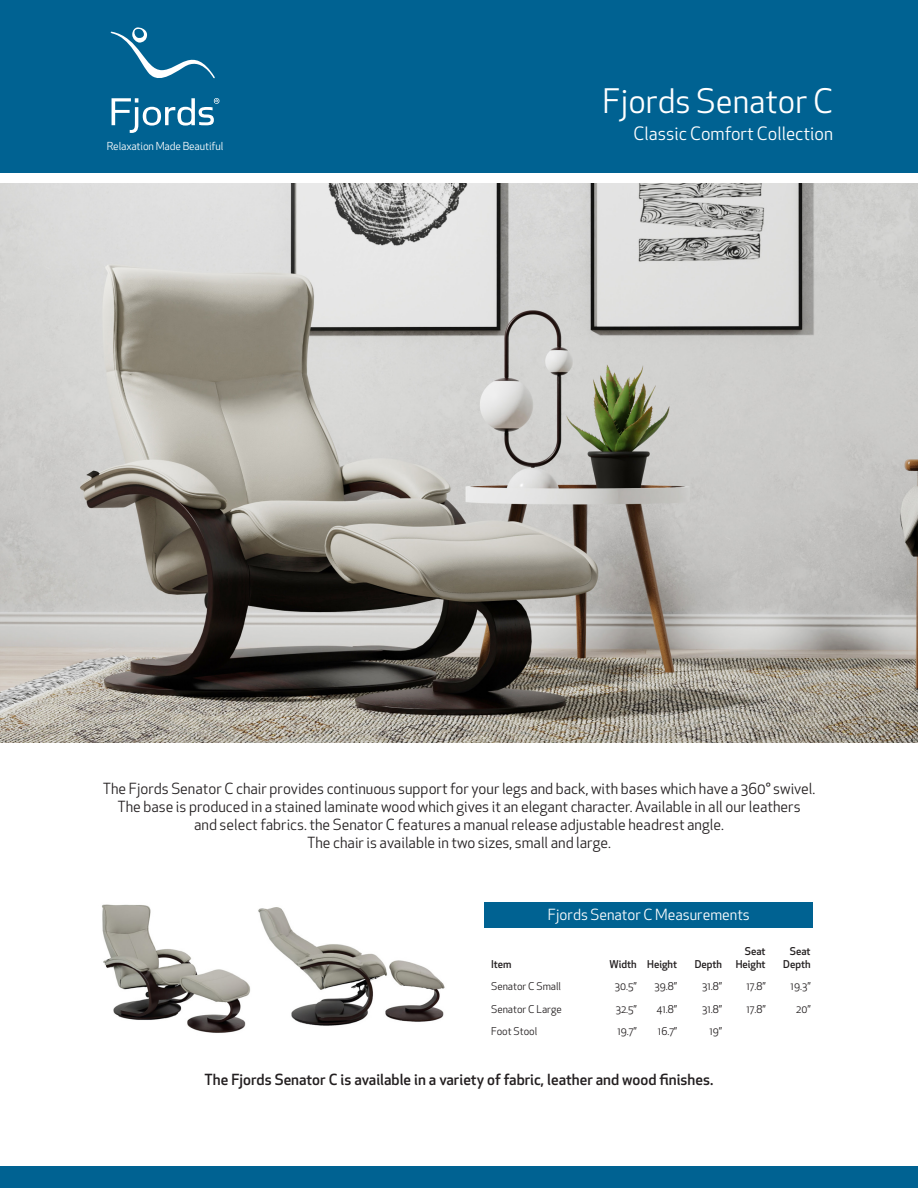
<style>
.page{position:relative;width:918px;height:1188px;background:#fff}
.page>*{position:absolute;margin:0;border:0;box-sizing:border-box;transform-origin:0 0}
.t1{font:33px "Apex New";color:#fff}
.t2{font:18px "Apex New";color:#fff}
.t3{font:15px "Apex New";color:#231f20}
.t4{font:500 15px "Apex New";color:#231f20}
.t5{font:15px "Apex New";color:#fff}
.t6{font:10.8px "Apex New";letter-spacing:-.01em;color:#fff}
.t7{font:10.5px "Apex New";color:#231f20}
.t8{font:500 10.5px "Apex New";color:#231f20}
</style>
<div class="page">
<div style="left:0;top:0;width:918px;height:173px;background:#006292"></div>
<svg style="left:110px;top:27px;width:105px;height:52px"></svg>
<svg style="left:112px;top:98px;width:107px;height:35px"></svg>
<div style="left:0;top:1167px;width:918px;height:21px;background:#006292"></div>
<img style="left:0;top:184px;width:918px;height:559px">
<img style="left:102px;top:904px;width:149px;height:129px">
<img style="left:258px;top:907px;width:187px;height:119px">
<div style="left:485px;top:902px;width:328px;height:26px;background:#006292"></div>
<p class="t6" style="left:107px;top:139px;width:118px">Relaxation Made Beautiful</p>
<p class="t1" style="left:603px;top:80px;width:232px">Fjords Senator C</p>
<p class="t2" style="left:634px;top:122px;width:201px">Classic Comfort Collection</p>
<p class="t3" style="left:103px;top:779px;width:714px">The Fjords Senator C chair provides continuous support for your legs and back, with bases which have a 360° swivel.</p>
<p class="t3" style="left:117px;top:797px;width:685px">The base is produced in a stained laminate wood which gives it an elegant character. Available in all our leathers</p>
<p class="t3" style="left:194px;top:815px;width:531px">and select fabrics. the Senator C features a manual release adjustable headrest angle.</p>
<p class="t3" style="left:307px;top:833px;width:305px">The chair is available in two sizes, small and large.</p>
<p class="t5" style="left:548px;top:905px;width:203px">Fjords Senator C Measurements</p>
<p class="t8" style="left:745px;top:944px;width:22px">Seat</p>
<p class="t8" style="left:790px;top:944px;width:22px">Seat</p>
<p class="t8" style="left:491px;top:957px;width:22px">Item</p>
<p class="t8" style="left:609px;top:957px;width:69px">Width Height</p>
<p class="t8" style="left:695px;top:957px;width:29px">Depth</p>
<p class="t8" style="left:736px;top:957px;width:31px">Height</p>
<p class="t8" style="left:783px;top:957px;width:29px">Depth</p>
<p class="t7" style="left:491px;top:980px;width:72px">Senator C Small</p>
<p class="t7" style="left:615px;top:980px;width:23px">30.5”</p>
<p class="t7" style="left:655px;top:980px;width:24px">39.8”</p>
<p class="t7" style="left:702px;top:980px;width:21px">31.8”</p>
<p class="t7" style="left:746px;top:980px;width:21px">17.8”</p>
<p class="t7" style="left:791px;top:980px;width:21px">19.3”</p>
<p class="t7" style="left:491px;top:1002px;width:72px">Senator C Large</p>
<p class="t7" style="left:616px;top:1002px;width:22px">32.5”</p>
<p class="t7" style="left:657px;top:1002px;width:22px">41.8”</p>
<p class="t7" style="left:702px;top:1002px;width:21px">31.8”</p>
<p class="t7" style="left:746px;top:1002px;width:21px">17.8”</p>
<p class="t7" style="left:796px;top:1002px;width:16px">20”</p>
<p class="t7" style="left:491px;top:1025px;width:48px">Foot Stool</p>
<p class="t7" style="left:617px;top:1025px;width:21px">19.7”</p>
<p class="t7" style="left:658px;top:1025px;width:21px">16.7”</p>
<p class="t7" style="left:709px;top:1025px;width:14px">19”</p>
<p class="t4" style="left:205px;top:1070px;width:510px">The Fjords Senator C is available in a variety of fabric, leather and wood finishes.</p>
</div>
